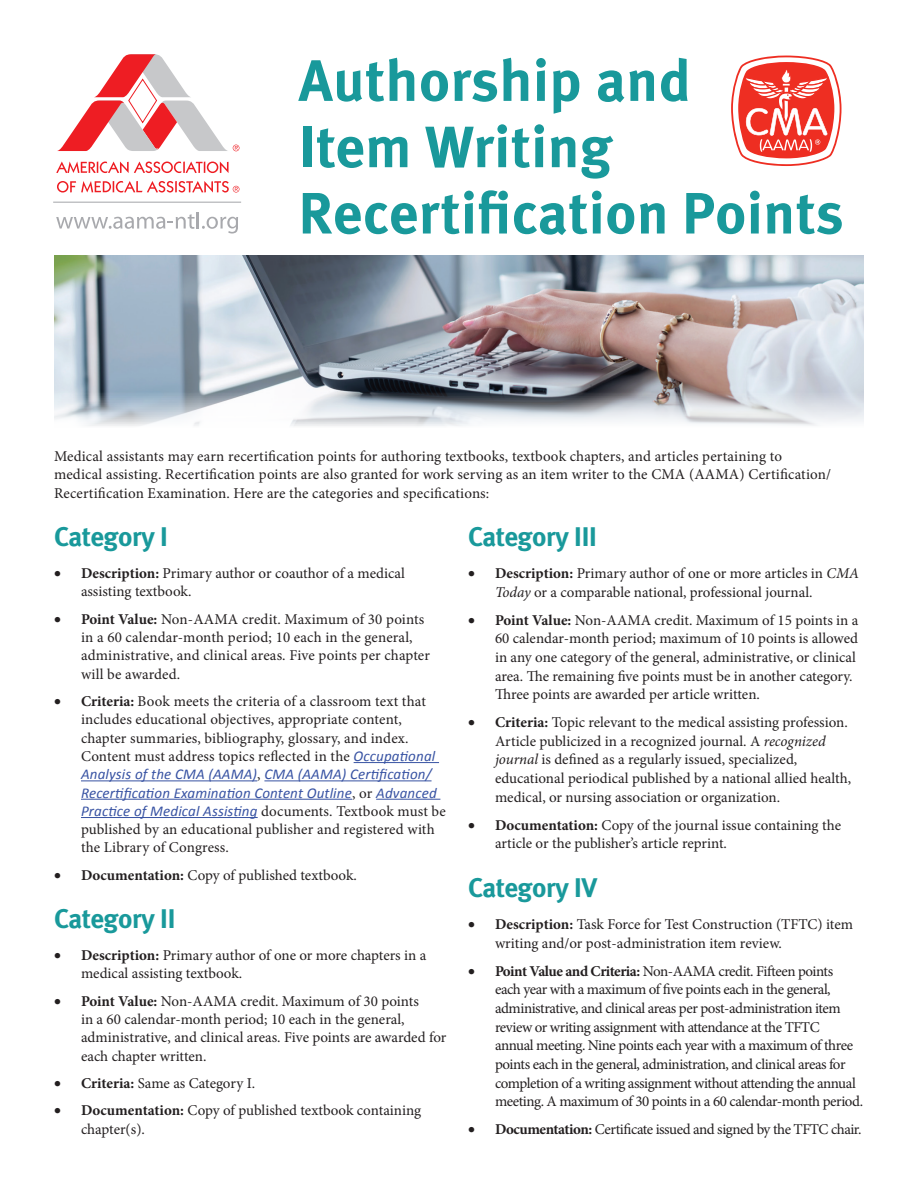
<style>
.page{position:relative;width:918px;height:1188px;background:#fff}
.page>*{position:absolute;margin:0;border:0;box-sizing:border-box;transform-origin:0 0}
.t1{font:700 58.2px/66.3px "Meta";letter-spacing:.01em;color:#19999b}
.Head{font:700 27px "Meta";letter-spacing:-.015em;color:#19999b}
.Body{font:15px/18.3px "Minion Pro";color:#231f20}
.Body-2{font:15px/18.8px "Minion Pro";letter-spacing:-.03em;color:#231f20}
.s1{font-weight:700}
.s2{font-family:"Calibri";font-style:italic;color:#3853a3}
.s3{font-style:italic}
</style>
<div class="page">
<hr style="left:53px;top:202px;width:188px;height:1px;background:#a8a9ad">
<svg style="left:56px;top:212px;width:182px;height:22px"></svg>
<svg style="left:57px;top:54px;width:182px;height:97px"></svg>
<svg style="left:56px;top:162px;width:173px;height:11px"></svg>
<svg style="left:57px;top:181px;width:182px;height:12px"></svg>
<img style="left:54px;top:255px;width:810px;height:171px">
<hr style="left:354px;top:762px;width:85px;height:1px;background:#3853a3">
<hr style="left:81px;top:780px;width:176px;height:1px;background:#3853a3">
<hr style="left:264px;top:780px;width:168px;height:1px;background:#3853a3">
<hr style="left:81px;top:799px;width:271px;height:1px;background:#3853a3">
<hr style="left:376px;top:799px;width:64px;height:1px;background:#3853a3">
<hr style="left:81px;top:817px;width:177px;height:1px;background:#3853a3">
<svg style="left:731px;top:56px;width:111px;height:110px"></svg>
<p class="t1" style="left:299px;top:46px;width:546px">Authorship and<br>Item Writing<br>Recertification Points</p>
<p class="Body" style="left:54px;top:447px;width:779px">Medical assistants may earn recertification points for authoring textbooks, textbook chapters, and articles pertaining to medical assisting. Recertification points are also granted for work serving as an item writer to the CMA (AAMA) Certification/<br>Recertification Examination. Here are the categories and specifications:</p>
<p class="Head" style="left:54px;top:520px;width:116px">Category I</p>
<p class="Body" style="left:81px;top:564px;width:326px;text-indent:-27px">• <span class="s1">Description:</span> Primary author or coauthor of a medical assisting textbook.</p>
<p class="Body" style="left:81px;top:610px;width:351px;text-indent:-27px">• <span class="s1">Point Value:</span> Non-AAMA credit. Maximum of 30 points in a 60 calendar-month period; 10 each in the general, administrative, and clinical areas. Five points per chapter will be awarded.</p>
<p class="Body" style="left:81px;top:692px;width:366px;text-indent:-27px">• <span class="s1">Criteria:</span> Book meets the criteria of a classroom text that includes educational objectives, appropriate content, chapter summaries, bibliography, glossary, and index.<br>Content must address topics reflected in the <span class="s2">Occupational Analysis of the CMA (AAMA)</span>, <span class="s2">CMA (AAMA) Certification/ Recertification Examination Content Outline</span>, or <span class="s2">Advanced Practice of Medical Assisting</span> documents. Textbook must be published by an educational publisher and registered with the Library of Congress.</p>
<p class="Body" style="left:54px;top:866px;width:304px">• <span class="s1">Documentation:</span> Copy of published textbook.</p>
<p class="Head" style="left:54px;top:902px;width:123px">Category II</p>
<p class="Body" style="left:81px;top:946px;width:347px;text-indent:-27px">• <span class="s1">Description:</span> Primary author of one or more chapters in a medical assisting textbook.</p>
<p class="Body" style="left:81px;top:992px;width:367px;text-indent:-27px">• <span class="s1">Point Value:</span> Non-AAMA credit. Maximum of 30 points<br>in a 60 calendar-month period; 10 each in the general, administrative, and clinical areas. Five points are awarded for each chapter written.</p>
<p class="Body" style="left:54px;top:1074px;width:203px">• <span class="s1">Criteria:</span> Same as Category I.</p>
<p class="Body" style="left:81px;top:1101px;width:342px;text-indent:-27px">• <span class="s1">Documentation:</span> Copy of published textbook containing chapter(s).</p>
<p class="Head" style="left:468px;top:520px;width:130px">Category III</p>
<p class="Body" style="left:495px;top:564px;width:366px;line-height:18.8px;text-indent:-27px">• <span class="s1">Description:</span> Primary author of one or more articles in <span class="s3">CMA<br>Today</span> or a comparable national, professional journal.</p>
<p class="Body" style="left:495px;top:611px;width:365px;line-height:18.8px;text-indent:-27px">• <span class="s1">Point Value:</span> Non-AAMA credit. Maximum of 15 points in a 60 calendar-month period; maximum of 10 points is allowed in any one category of the general, administrative, or clinical area. The remaining five points must be in another category.<br>Three points are awarded per article written.</p>
<p class="Body" style="left:495px;top:713px;width:358px;line-height:18.8px;text-indent:-27px">• <span class="s1">Criteria:</span> Topic relevant to the medical assisting profession.<br>Article publicized in a recognized journal. A <span class="s3">recognized journal</span> is defined as a regularly issued, specialized, educational periodical published by a national allied health, medical, or nursing association or organization.</p>
<p class="Body" style="left:495px;top:815px;width:348px;line-height:18.8px;text-indent:-27px">• <span class="s1">Documentation:</span> Copy of the journal issue containing the article or the publisher’s article reprint.</p>
<p class="Head" style="left:468px;top:871px;width:131px">Category IV</p>
<p class="Body" style="left:495px;top:915px;width:360px;line-height:18.8px;text-indent:-27px">• <span class="s1">Description:</span> Task Force for Test Construction (TFTC) item writing and/or post-administration item review.</p>
<p class="Body-2" style="left:495px;top:961px;width:370px;text-indent:-27px">• <span class="s1">Point Value and Criteria:</span> Non-AAMA credit. Fifteen points<br>each year with a maximum of five points each in the general, administrative, and clinical areas per post-administration item review or writing assignment with attendance at the TFTC<br>annual meeting. Nine points each year with a maximum of three points each in the general, administration, and clinical areas for completion of a writing assignment without attending the annual meeting. A maximum of 30 points in a 60 calendar-month period.</p>
<p class="Body-2" style="left:468px;top:1120px;width:395px">• <span class="s1">Documentation:</span> Certificate issued and signed by the TFTC chair.</p>
</div>
